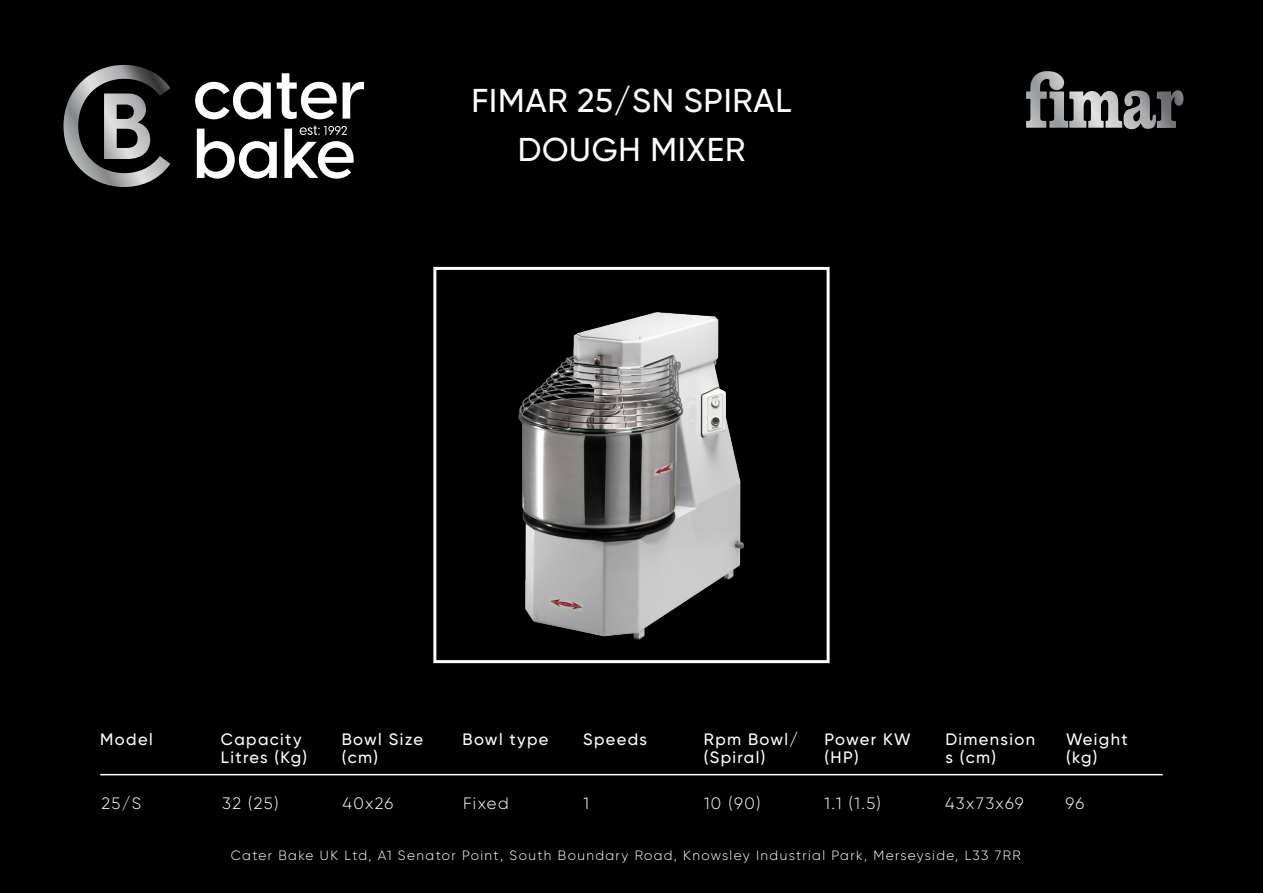
<style>
.page{position:relative;width:1263px;height:893px;background:#fff}
.page>*{position:absolute;margin:0;border:0;box-sizing:border-box;transform-origin:0 0}
.t1{font:500 33px/48.4px "Gilroy";letter-spacing:.025em;color:#fff;text-align:center}
.t2{font:500 16.5px/18.5px "Gilroy";letter-spacing:.085em;color:#fff}
.t3{font:300 16.5px "Gilroy";letter-spacing:.085em;color:#fff}
.t4{font:300 13.5px "Gilroy";letter-spacing:.105em;color:#fff}
</style>
<div class="page">
<div style="left:0;top:0;width:1262px;height:893px;background:#000"></div>
<svg style="left:63px;top:65px;width:107px;height:122px"></svg>
<svg style="left:195px;top:82px;width:76px;height:37px"></svg>
<svg style="left:277px;top:73px;width:87px;height:46px"></svg>
<svg style="left:197px;top:129px;width:80px;height:50px"></svg>
<svg style="left:284px;top:126px;width:70px;height:53px"></svg>
<hr style="left:100px;top:774px;width:1063px;height:1px;background:#fff">
<svg style="left:1026px;top:71px;width:158px;height:59px"></svg>
<div style="left:433px;top:267px;width:397px;height:396px;border:3px solid #fff"></div>
<img style="left:519px;top:313px;width:224px;height:327px">
<h1 class="t1" style="left:471px;top:76px;width:322px">FIMAR 25/SN SPIRAL<br>DOUGH MIXER</h1>
<p class="t2" style="left:100px;top:729px;width:54px">Model</p>
<p class="t2" style="left:221px;top:729px;width:88px">Capacity<br>Litres (Kg)</p>
<p class="t2" style="left:342px;top:729px;width:83px">Bowl Size (cm)</p>
<p class="t2" style="left:462px;top:729px;width:88px">Bowl type</p>
<p class="t2" style="left:583px;top:729px;width:66px">Speeds</p>
<p class="t2" style="left:704px;top:729px;width:96px">Rpm Bowl/ (Spiral)</p>
<p class="t2" style="left:825px;top:729px;width:88px">Power KW (HP)</p>
<p class="t2" style="left:945px;top:729px;width:91px">Dimension s (cm)</p>
<p class="t2" style="left:1066px;top:729px;width:63px">Weight (kg)</p>
<p class="t3" style="left:102px;top:793px;width:41px">25/S</p>
<p class="t3" style="left:222px;top:793px;width:58px">32 (25)</p>
<p class="t3" style="left:343px;top:793px;width:52px">40x26</p>
<p class="t3" style="left:463px;top:793px;width:47px">Fixed</p>
<p class="t3" style="left:583px;top:793px;width:7px">1</p>
<p class="t3" style="left:704px;top:793px;width:58px">10 (90)</p>
<p class="t3" style="left:824px;top:793px;width:58px">1.1 (1.5)</p>
<p class="t3" style="left:945px;top:793px;width:80px">43x73x69</p>
<p class="t3" style="left:1065px;top:793px;width:20px">96</p>
<p class="t4" style="left:231px;top:847px;width:791px">Cater Bake UK Ltd, A1 Senator Point, South Boundary Road, Knowsley Industrial Park, Merseyside, L33 7RR</p>
</div>
